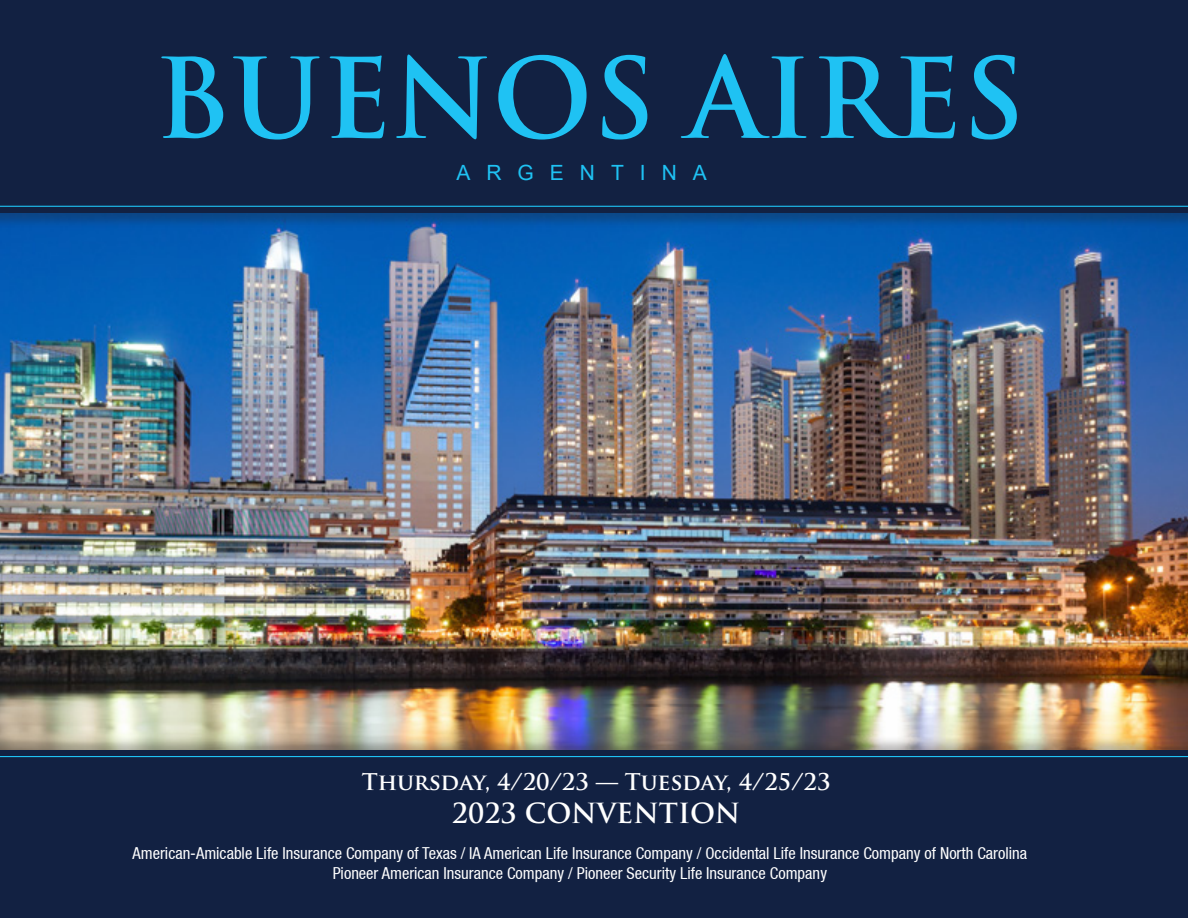
<style>
.page{position:relative;width:1188px;height:918px;background:#fff}
.page>*{position:absolute;margin:0;border:0;box-sizing:border-box;transform-origin:0 0}
.t1{font:700 108px "Trajan Pro";color:#1fc2f3}
.t2{font:700 27px "Trajan Pro";color:#fff}
.t3{font:700 22.5px "Trajan Pro";color:#fff}
.t4{font:21px "Arial";letter-spacing:.76em;color:#1fc2f3}
.t5{font:condensed 16.5px "Helvetica Neue LT";color:#fff}
</style>
<div class="page">
<img style="left:0;top:228px;width:1188px;height:508px">
<div style="left:0;top:0;width:1188px;height:228px;background:#231f20;opacity:.3"></div>
<div style="left:0;top:0;width:1188px;height:213px;background:#122142"></div>
<div style="left:0;top:736px;width:1188px;height:182px;background:#231f20;opacity:.3"></div>
<div style="left:0;top:751px;width:1188px;height:167px;background:#122142"></div>
<hr style="left:0;top:206px;width:1188px;height:1px;background:#1fc2f3">
<hr style="left:0;top:756px;width:1188px;height:1px;background:#1fc2f3">
<p class="t1" style="left:155px;top:31px;width:872px">BUENOS AIRES</p>
<p class="t4" style="left:456px;top:158px;width:252px">ARGENTINA</p>
<p class="t3" style="left:362px;top:768px;width:470px">Thursday, 4/20/23 — Tuesday, 4/25/23</p>
<p class="t2" style="left:452px;top:797px;width:290px">2023 CONVENTION</p>
<p class="t5" style="left:133px;top:844px;width:896px">American-Amicable Life Insurance Company of Texas / IA American Life Insurance Company / Occidental Life Insurance Company of North Carolina</p>
<p class="t5" style="left:333px;top:864px;width:496px">Pioneer American Insurance Company / Pioneer Security Life Insurance Company</p>
</div>
